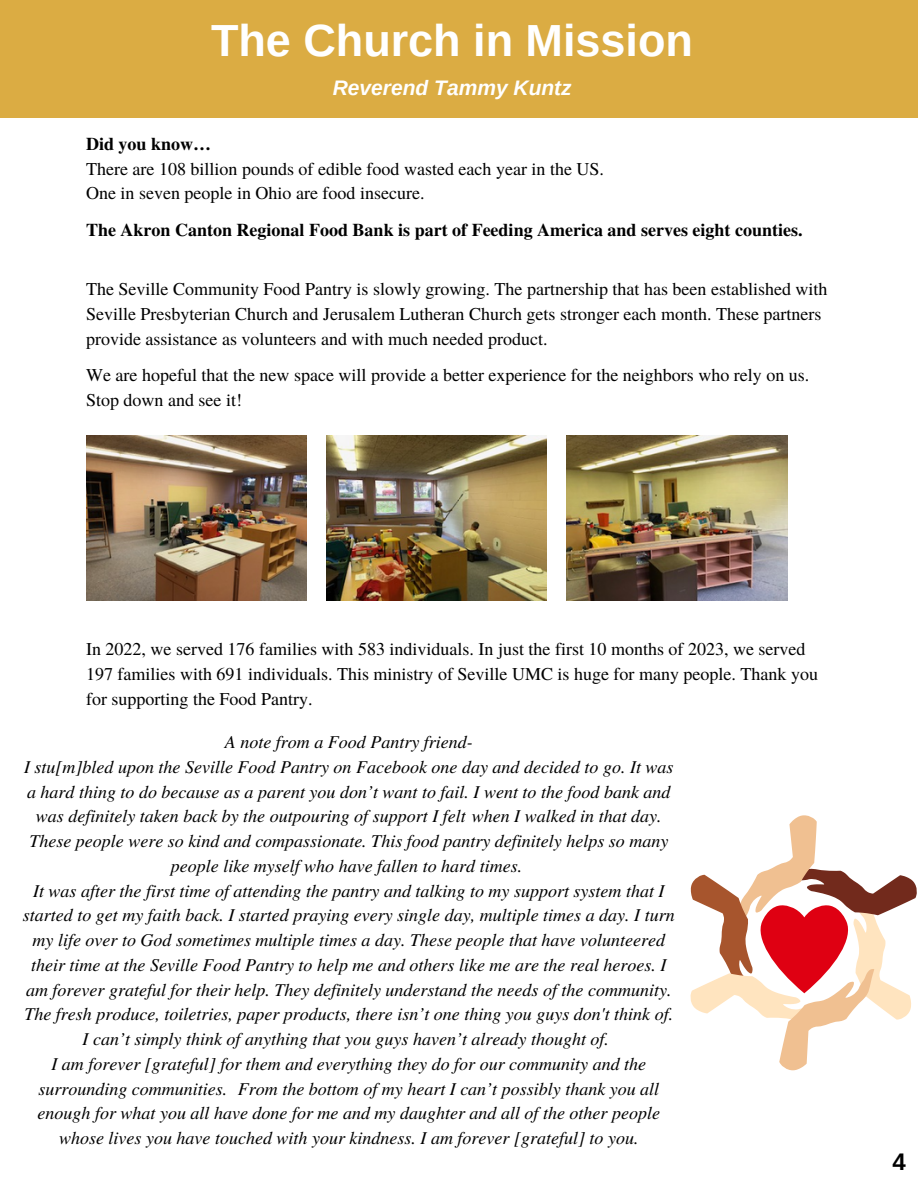
<style>
.page{position:relative;width:918px;height:1188px;background:#fff}
.page>*{position:absolute;margin:0;border:0;box-sizing:border-box;transform-origin:0 0}
.t1{font:700 45px "Arimo";color:#fff}
.t2{font:700 24px "Arimo";color:#000}
.t3{font:italic 700 21px "Arimo";color:#fff}
.t4{font:italic 18px/24.8px "Te X Gyre Termes";color:#000;text-align:center}
.t5{font:18px/24.8px "Te X Gyre Termes";color:#000}
.t6{font:700 18px "Te X Gyre Termes";color:#000}
</style>
<div class="page">
<div style="left:0;top:0;width:918px;height:118px;background:#dbac43"></div>
<img style="left:86px;top:436px;width:221px;height:165px">
<img style="left:326px;top:436px;width:221px;height:165px">
<img style="left:567px;top:436px;width:220px;height:165px">
<svg style="left:690px;top:815px;width:227px;height:255px"></svg>
<p class="t1" style="left:211px;top:16px;width:483px">The Church in Mission</p>
<p class="t3" style="left:333px;top:76px;width:241px">Reverend Tammy Kuntz</p>
<p class="t6" style="left:86px;top:130px;width:127px">Did you know…</p>
<p class="t5" style="left:86px;top:155px;width:519px">There are 108 billion pounds of edible food wasted each year in the US.</p>
<p class="t5" style="left:86px;top:180px;width:340px">One in seven people in Ohio are food insecure.</p>
<p class="t6" style="left:86px;top:216px;width:718px">The Akron Canton Regional Food Bank is part of Feeding America and serves eight counties.</p>
<p class="t5" style="left:86px;top:276px;width:743px">The Seville Community Food Pantry is slowly growing. The partnership that has been established with<br>Seville Presbyterian Church and Jerusalem Lutheran Church gets stronger each month. These partners provide assistance as volunteers and with much needed product.</p>
<p class="t5" style="left:86px;top:362px;width:725px">We are hopeful that the new space will provide a better experience for the neighbors who rely on us.<br>Stop down and see it!</p>
<p class="t5" style="left:86px;top:636px;width:733px">In 2022, we served 176 families with 583 individuals. In just the first 10 months of 2023, we served<br>197 families with 691 individuals. This ministry of Seville UMC is huge for many people. Thank you for supporting the Food Pantry.</p>
<p class="t4" style="left:225px;top:729px;width:249px">A note from a Food Pantry friend-</p>
<p class="t4" style="left:24px;top:753px;width:651px">I stu[m]bled upon the Seville Food Pantry on Facebook one day and decided to go. It was a hard thing to do because as a parent you don’t want to fail. I went to the food bank and was definitely taken back by the outpouring of support I felt when I walked in that day.<br>These people were so kind and compassionate. This food pantry definitely helps so many people like myself who have fallen to hard times.</p>
<p class="t4" style="left:23px;top:877px;width:653px">It was after the first time of attending the pantry and talking to my support system that I started to get my faith back. I started praying every single day, multiple times a day. I turn my life over to God sometimes multiple times a day. These people that have volunteered their time at the Seville Food Pantry to help me and others like me are the real heroes. I am forever grateful for their help. They definitely understand the needs of the community.<br>The fresh produce, toiletries, paper products, there isn’t one thing you guys don't think of.<br>I can’t simply think of anything that you guys haven’t already thought of.</p>
<p class="t4" style="left:38px;top:1050px;width:624px">I am forever [grateful] for them and everything they do for our community and the surrounding communities. From the bottom of my heart I can’t possibly thank you all enough for what you all have done for me and my daughter and all of the other people whose lives you have touched with your kindness. I am forever [grateful] to you.</p>
<p class="t2" style="left:893px;top:1149px;width:15px">4</p>
</div>
